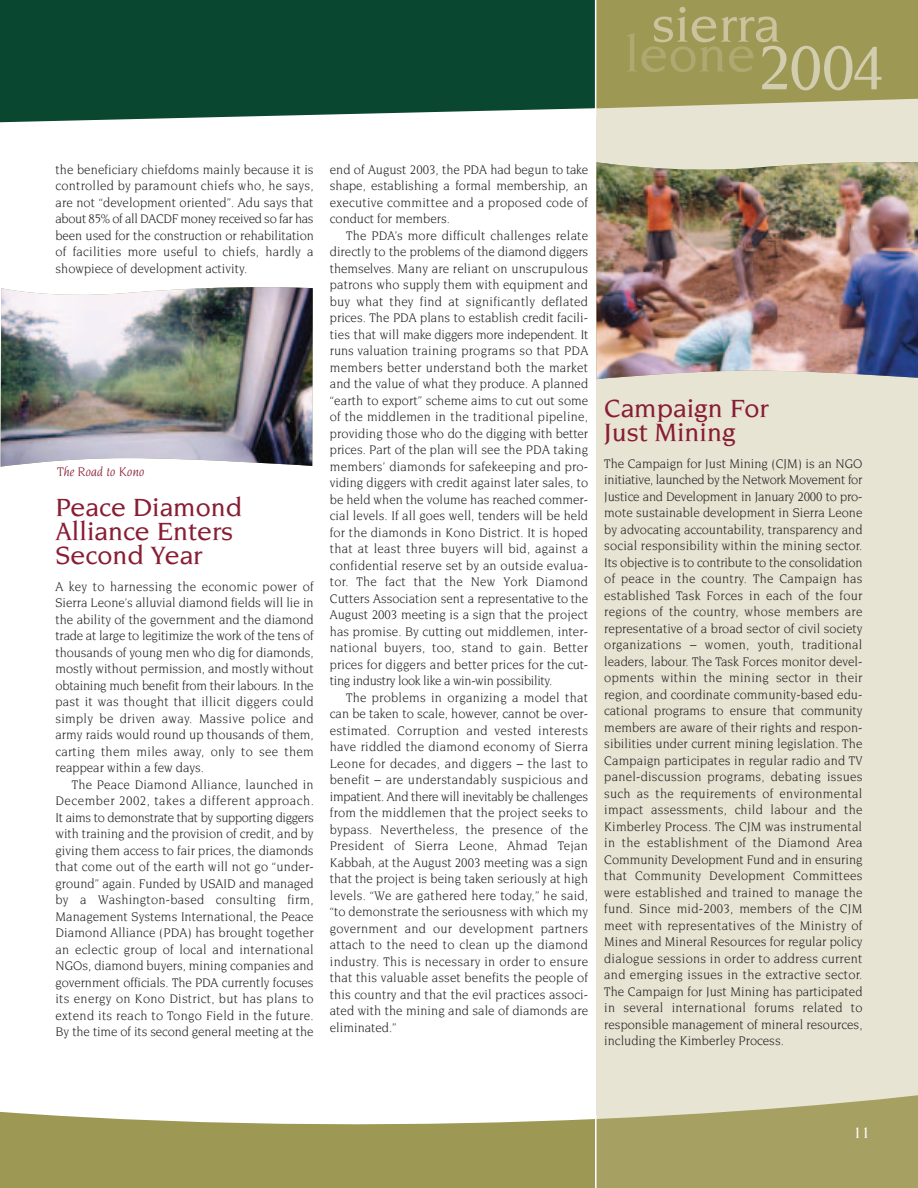
<style>
.page{position:relative;width:918px;height:1188px;background:#fff}
.page>*{position:absolute;margin:0;border:0;box-sizing:border-box;transform-origin:0 0}
.t1{font:500 52.5px "Novarese";color:#aea971}
.t2{font:500 52.5px "Novarese";color:#cac39e}
.t3{font:500 27px/24px "Novarese";color:#881d33}
.t4{font:500 16.5px "Novarese";color:#fff}
.t5{font:13.5px/16.5px "Novarese";color:#231f20;text-align:justify;scale:.95 1}
.t6{font:italic 13.5px "Novarese";color:#881d33}
.s1{font-size:67.05px;color:#d3cdaf}
</style>
<div class="page">
<div style="left:596px;top:86px;width:322px;height:1060px;background:#e7e4d3"></div>
<svg style="left:597px;top:1095px;width:321px;height:93px;background:#afaa72"></svg>
<div style="left:596px;top:0;width:322px;height:108px;background:#9d9853"></div>
<div style="left:0;top:0;width:595px;height:122px;background:#094730"></div>
<svg style="left:0;top:1111px;width:595px;height:77px;background:#a9a569"></svg>
<img style="left:596px;top:162px;width:322px;height:217px">
<img style="left:1px;top:287px;width:312px;height:180px">
<hr style="left:595px;top:1115px;width:2px;height:73px;background:#fff">
<h1 class="t2" style="left:652px;top:3px;width:130px">sierra</h1>
<h1 class="t1" style="left:625px;top:33px;width:261px">leone<span class="s1">2004</span></h1>
<p class="t5" style="left:56px;top:162px;width:274px">the beneficiary chiefdoms mainly because it is controlled by paramount chiefs who, he says, are not “development oriented”. Adu says that about 85% of all DACDF money received so far has been used for the construction or rehabilitation of facilities more useful to chiefs, hardly a showpiece of development activity.</p>
<p class="t6" style="left:57px;top:466px;width:89px">The Road to Kono</p>
<h2 class="t3" style="left:56px;top:496px;width:188px">Peace Diamond<br>Alliance Enters<br>Second Year</h2>
<p class="t5" style="left:56px;top:579px;width:273px">A key to harnessing the economic power of Sierra Leone’s alluvial diamond fields will lie in the ability of the government and the diamond trade at large to legitimize the work of the tens of thousands of young men who dig for diamonds, mostly without permission, and mostly without obtaining much benefit from their labours. In the past it was thought that illicit diggers could simply be driven away. Massive police and army raids would round up thousands of them, carting them miles away, only to see them reappear within a few days.</p>
<p class="t5" style="left:55px;top:777px;width:274px;text-indent:16px">The Peace Diamond Alliance, launched in December 2002, takes a different approach.<br>It aims to demonstrate that by supporting diggers with training and the provision of credit, and by giving them access to fair prices, the diamonds that come out of the earth will not go “under&shy;ground” again. Funded by USAID and managed by a Washington-based consulting firm, Management Systems International, the Peace Diamond Alliance (PDA) has brought together an eclectic group of local and international NGOs, diamond buyers, mining companies and government officials. The PDA currently focuses its energy on Kono District, but has plans to extend its reach to Tongo Field in the future.<br>By the time of its second general meeting at the</p>
<p class="t5" style="left:330px;top:162px;width:273px">end of August 2003, the PDA had begun to take shape, establishing a formal membership, an executive committee and a proposed code of conduct for members.</p>
<p class="t5" style="left:330px;top:228px;width:274px;text-indent:16px">The PDA’s more difficult challenges relate directly to the problems of the diamond diggers themselves. Many are reliant on unscrupulous patrons who supply them with equipment and buy what they find at significantly deflated prices. The PDA plans to establish credit facili&shy;ties that will make diggers more independent. It runs valuation training programs so that PDA members better understand both the market and the value of what they produce. A planned “earth to export” scheme aims to cut out some of the middlemen in the traditional pipeline, providing those who do the digging with better prices. Part of the plan will see the PDA taking members’ diamonds for safekeeping and pro&shy;viding diggers with credit against later sales, to be held when the volume has reached commer&shy;cial levels. If all goes well, tenders will be held for the diamonds in Kono District. It is hoped that at least three buyers will bid, against a confidential reserve set by an outside evalua&shy;tor. The fact that the New York Diamond Cutters Association sent a representative to the August 2003 meeting is a sign that the project has promise. By cutting out middlemen, inter&shy;national buyers, too, stand to gain. Better prices for diggers and better prices for the cut&shy;ting industry look like a win-win possibility.</p>
<p class="t5" style="left:330px;top:690px;width:273px;text-indent:16px">The problems in organizing a model that can be taken to scale, however, cannot be over&shy;estimated. Corruption and vested interests have riddled the diamond economy of Sierra Leone for decades, and diggers – the last to benefit – are understandably suspicious and impatient. And there will inevitably be challenges from the middlemen that the project seeks to bypass. Nevertheless, the presence of the President of Sierra Leone, Ahmad Tejan Kabbah, at the August 2003 meeting was a sign that the project is being taken seriously at high levels. “We are gathered here today,” he said, “to demonstrate the seriousness with which my government and our development partners attach to the need to clean up the diamond industry. This is necessary in order to ensure that this valuable asset benefits the people of this country and that the evil practices associ&shy;ated with the mining and sale of diamonds are eliminated.”</p>
<h2 class="t3" style="left:604px;top:397px;width:166px">Campaign For<br>Just Mining</h2>
<p class="t5" style="left:604px;top:456px;width:273px">The Campaign for Just Mining (CJM) is an NGO initiative, launched by the Network Movement for Justice and Development in January 2000 to pro&shy;mote sustainable development in Sierra Leone by advocating accountability, transparency and social responsibility within the mining sector.<br>Its objective is to contribute to the consolidation of peace in the country. The Campaign has established Task Forces in each of the four regions of the country, whose members are representative of a broad sector of civil society organizations – women, youth, traditional leaders, labour. The Task Forces monitor devel&shy;opments within the mining sector in their region, and coordinate community-based edu&shy;cational programs to ensure that community members are aware of their rights and respon&shy;sibilities under current mining legislation. The Campaign participates in regular radio and TV panel-discussion programs, debating issues such as the requirements of environmental impact assessments, child labour and the Kimberley Process. The CJM was instrumental in the establishment of the Diamond Area Community Development Fund and in ensuring that Community Development Committees were established and trained to manage the fund. Since mid-2003, members of the CJM meet with representatives of the Ministry of Mines and Mineral Resources for regular policy dialogue sessions in order to address current and emerging issues in the extractive sector.<br>The Campaign for Just Mining has participated in several international forums related to responsible management of mineral resources, including the Kimberley Process.</p>
<p class="t4" style="left:854px;top:1126px;width:18px">11</p>
</div>
